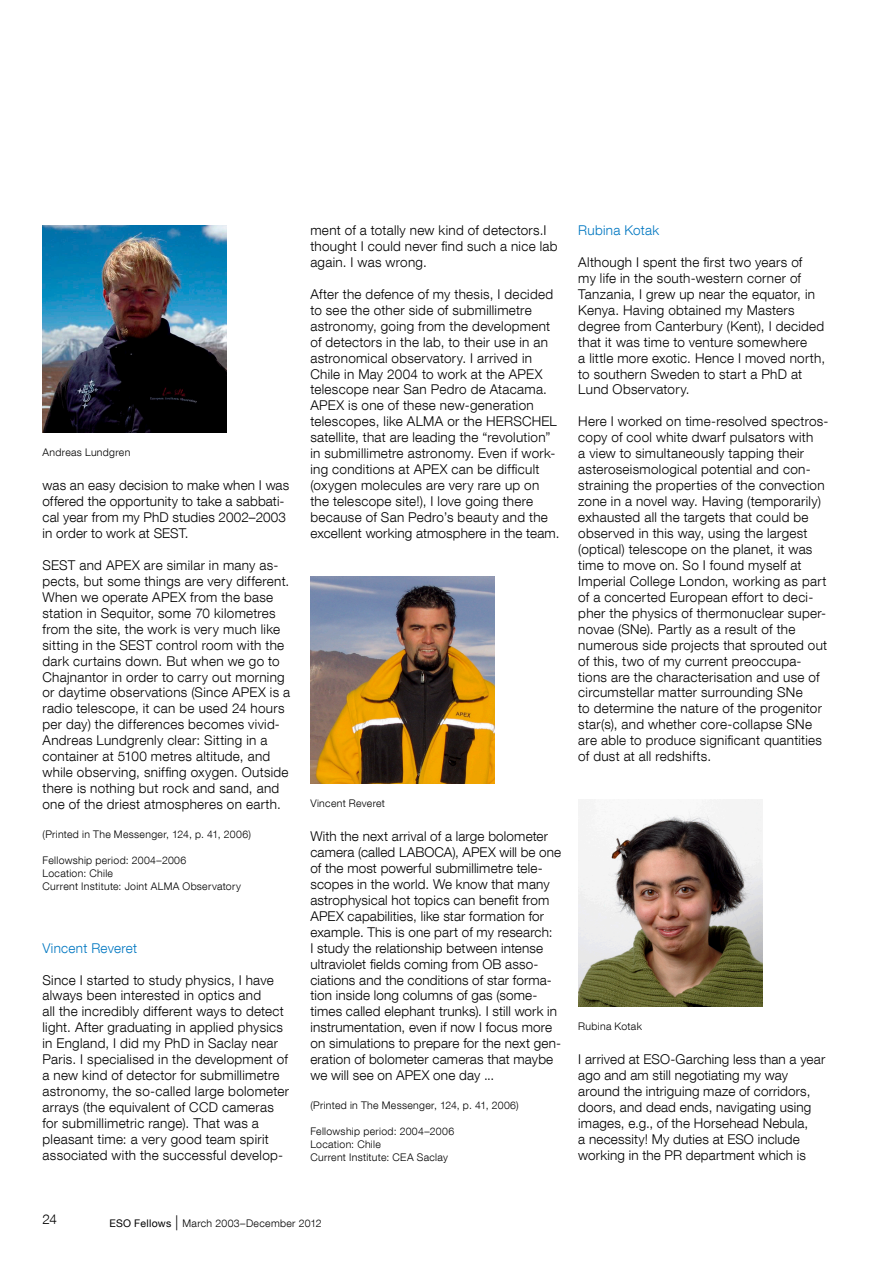
<style>
.page{position:relative;width:893px;height:1263px;background:#fff}
.page>*{position:absolute;margin:0;border:0;box-sizing:border-box;transform-origin:0 0}
._45_9pt{font:300 13.5px/15.9px "Helvetica Neue LT Com";letter-spacing:.02em;color:#000}
._45_9pt_blue{font:300 13.5px "Helvetica Neue LT Com";letter-spacing:.02em;color:#0077c1}
._45_7pt{font:300 10.5px "Helvetica Neue LT Com";letter-spacing:.03em;color:#000}
.s1{font-weight:400}
.s2{font-size:15px}
</style>
<div class="page">
<img style="left:310px;top:576px;width:184px;height:207px">
<img style="left:43px;top:225px;width:183px;height:208px">
<img style="left:578px;top:799px;width:184px;height:208px">
<p class="_45_7pt" style="left:43px;top:446px;width:89px">Andreas Lundgren</p>
<p class="_45_9pt" style="left:43px;top:477px;width:248px">was an easy decision to make when I was offered the opportunity to take a sabbati&shy;cal year from my PhD studies 2002–2003 in order to work at SEST.</p>
<p class="_45_9pt" style="left:43px;top:557px;width:249px">SEST and APEX are similar in many as-- pects, but some things are very different.<br>When we operate APEX from the base station in Sequitor, some 70 kilometres from the site, the work is very much like sitting in the SEST control room with the dark curtains down. But when we go to Chajnantor in order to carry out morning or daytime observations (Since APEX is a radio telescope, it can be used 24 hours per day) the differences becomes vivid-Andreas Lundgrenly clear: Sitting in a container at 5100 metres altitude, and while observing, sniffing oxygen. Outside there is nothing but rock and sand, and one of the driest atmospheres on earth.</p>
<p class="_45_7pt" style="left:43px;top:828px;width:210px">(Printed in The Messenger, 124, p. 41, 2006)</p>
<p class="_45_7pt" style="left:43px;top:854px;width:145px">Fellowship period: 2004–2006</p>
<p class="_45_7pt" style="left:43px;top:867px;width:72px">Location: Chile</p>
<p class="_45_7pt" style="left:43px;top:880px;width:200px">Current Institute: Joint ALMA Observatory</p>
<p class="_45_9pt_blue" style="left:43px;top:939px;width:96px">Vincent Reveret</p>
<p class="_45_9pt" style="left:43px;top:971px;width:248px">Since I started to study physics, I have always been interested in optics and<br>all the incredibly different ways to detect light. After graduating in applied physics in England, I did my PhD in Saclay near Paris. I specialised in the development of a new kind of detector for submillimetre astronomy, the so-called large bolometer arrays (the equivalent of CCD cameras for submillimetric range). That was a pleasant time: a very good team spirit associated with the successful develop-</p>
<p class="_45_9pt" style="left:310px;top:222px;width:249px">ment of a totally new kind of detectors.I thought I could never find such a nice lab again. I was wrong.</p>
<p class="_45_9pt" style="left:310px;top:286px;width:250px">After the defence of my thesis, I decided to see the other side of submillimetre astronomy, going from the development of detectors in the lab, to their use in an astronomical observatory. I arrived in Chile in May 2004 to work at the APEX telescope near San Pedro de Atacama.<br>APEX is one of these new-generation telescopes, like ALMA or the HERSCHEL satellite, that are leading the “revolution” in submillimetre astronomy. Even if work&shy;ing conditions at APEX can be difficult (oxygen molecules are very rare up on the telescope site!), I love going there because of San Pedro’s beauty and the excellent working atmosphere in the team.</p>
<p class="_45_7pt" style="left:310px;top:797px;width:76px">Vincent Reveret</p>
<p class="_45_9pt" style="left:310px;top:828px;width:252px">With the next arrival of a large bolometer camera (called LABOCA), APEX will be one of the most powerful submillimetre tele&shy;scopes in the world. We know that many astrophysical hot topics can benefit from APEX capabilities, like star formation for example. This is one part of my research:<br>I study the relationship between intense ultraviolet fields coming from OB asso&shy;ciations and the conditions of star forma&shy;tion inside long columns of gas (some&shy;times called elephant trunks). I still work in instrumentation, even if now I focus more on simulations to prepare for the next gen&shy;eration of bolometer cameras that maybe we will see on APEX one day ...</p>
<p class="_45_7pt" style="left:310px;top:1099px;width:210px">(Printed in The Messenger, 124, p. 41, 2006)</p>
<p class="_45_7pt" style="left:310px;top:1125px;width:145px">Fellowship period: 2004–2006</p>
<p class="_45_7pt" style="left:310px;top:1138px;width:72px">Location: Chile</p>
<p class="_45_7pt" style="left:310px;top:1151px;width:139px">Current Institute: CEA Saclay</p>
<p class="_45_9pt_blue" style="left:578px;top:222px;width:82px">Rubina Kotak</p>
<p class="_45_9pt" style="left:578px;top:254px;width:248px">Although I spent the first two years of<br>my life in the south-western corner of Tanzania, I grew up near the equator, in Kenya. Having obtained my Masters degree from Canterbury (Kent), I decided that it was time to venture somewhere<br>a little more exotic. Hence I moved north, to southern Sweden to start a PhD at Lund Observatory.</p>
<p class="_45_9pt" style="left:578px;top:413px;width:252px">Here I worked on time-resolved spectros&shy;copy of cool white dwarf pulsators with<br>a view to simultaneously tapping their asteroseismological potential and con&shy;straining the properties of the convection zone in a novel way. Having (temporarily) exhausted all the targets that could be observed in this way, using the largest (optical) telescope on the planet, it was time to move on. So I found myself at Imperial College London, working as part of a concerted European effort to deci&shy;pher the physics of thermonuclear super&shy;novae (SNe). Partly as a result of the numerous side projects that sprouted out of this, two of my current preoccupa&shy;tions are the characterisation and use of circumstellar matter surrounding SNe<br>to determine the nature of the progenitor star(s), and whether core-collapse SNe are able to produce significant quantities of dust at all redshifts.</p>
<p class="_45_7pt" style="left:578px;top:1020px;width:65px">Rubina Kotak</p>
<p class="_45_9pt" style="left:578px;top:1051px;width:248px">I arrived at ESO-Garching less than a year ago and am still negotiating my way around the intriguing maze of corridors, doors, and dead ends, navigating using images, e.g., of the Horsehead Nebula,<br>a necessity! My duties at ESO include working in the PR department which is</p>
<p class="_45_9pt" style="left:43px;top:1211px;width:16px">24</p>
<p class="_45_7pt" style="left:109px;top:1217px;width:214px"><span class="s1">ESO Fellows</span> <span class="s2">|</span> March 2003–December 2012</p>
</div>
